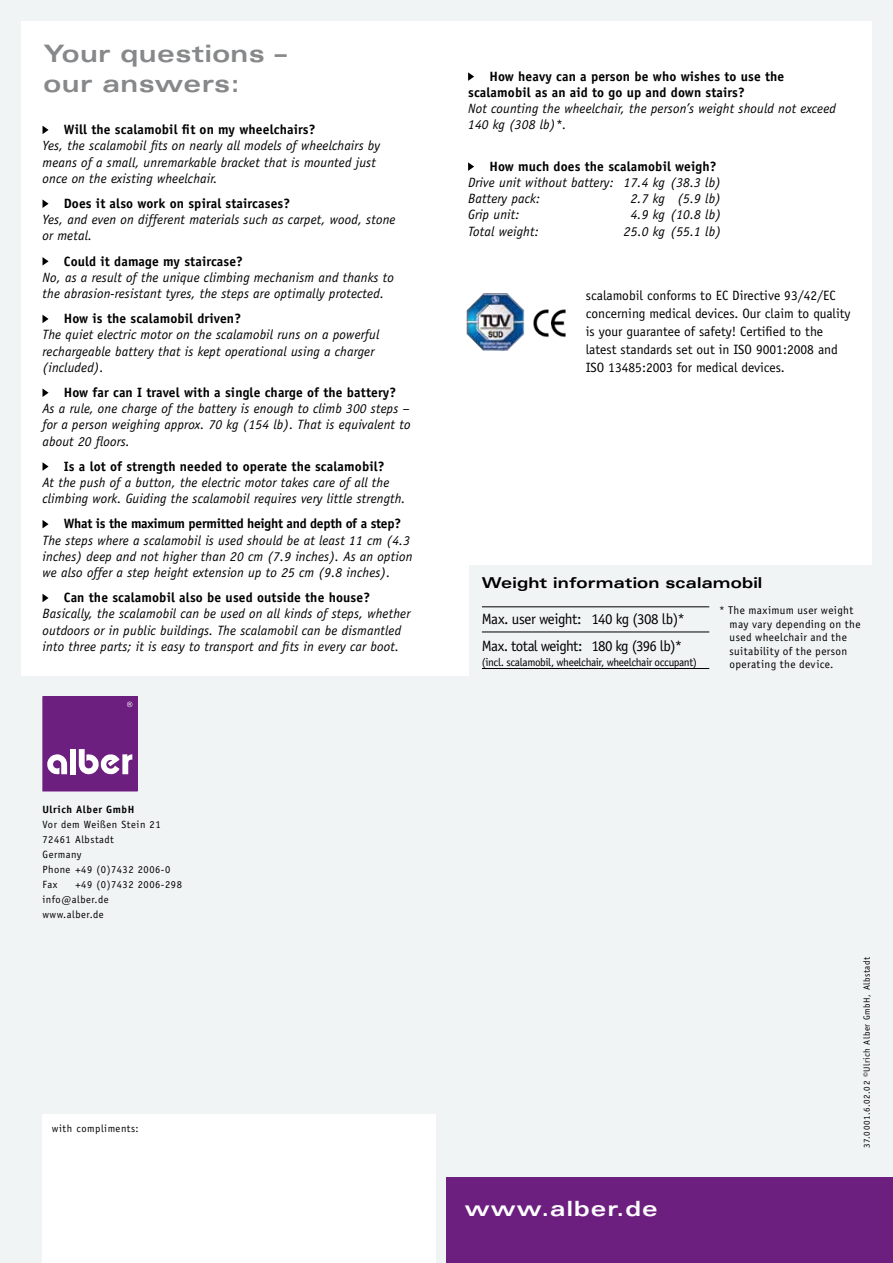
<style>
.page{position:relative;width:893px;height:1263px;background:#f1f4f5}
.page>*{position:absolute;margin:0;border:0;box-sizing:border-box;transform-origin:0 0}
.t1{font:700 expanded 24px/30px "Univers";letter-spacing:.02em;color:#87888a}
.t2{font:700 expanded 21px "Univers";letter-spacing:.05em;color:#fff}
.t3{font:15px/27px "Officina Sans";letter-spacing:-.04em;color:#000}
.t4{font:700 expanded 15px "Univers";letter-spacing:.01em;color:#000}
.t5{font:italic 13.5px/16.2px "Officina Sans";letter-spacing:.01em;color:#000}
.t6{font:700 13.5px/16.2px "Officina Sans";letter-spacing:.01em;color:#000}
.t7{font:13.5px/18px "Officina Sans";color:#000}
.t8{font:700 13.5px "Officina Sans";letter-spacing:-.02em;color:#000}
.t9{font:11.25px/13.5px "Officina Sans";letter-spacing:.025em;color:#000}
.t10{font:11.25px "Officina Sans";letter-spacing:-.03em;color:#000}
.t11{font:10.5px/15px "Officina Sans";letter-spacing:.05em;color:#000}
.t12{font:700 10.5px "Officina Sans";letter-spacing:.05em;color:#000}
.t13{font:9px "Officina Sans";letter-spacing:.05em;color:#000}
</style>
<div class="page">
<div style="left:21px;top:21px;width:851px;height:655px;background:#fff"></div>
<div style="left:446px;top:1178px;width:447px;height:85px;background:#6d1f80"></div>
<div style="left:43px;top:697px;width:94px;height:94px;background:#6d1f80"></div>
<div style="left:43px;top:696px;width:94px;height:95px;border:1px solid #6d1f80"></div>
<svg style="left:47px;top:754px;width:20px;height:20px"></svg>
<div style="left:70px;top:749px;width:6px;height:25px;background:#fff"></div>
<svg style="left:79px;top:749px;width:53px;height:25px"></svg>
<svg style="left:127px;top:702px;width:5px;height:5px"></svg>
<div style="left:42px;top:1114px;width:394px;height:149px;background:#fff"></div>
<div style="left:469px;top:566px;width:403px;height:112px;background:#f1f4f5"></div>
<img style="left:467px;top:293px;width:57px;height:58px">
<img style="left:534px;top:309px;width:32px;height:29px">
<svg style="left:43px;top:126px;width:6px;height:8px"></svg>
<svg style="left:43px;top:200px;width:6px;height:8px"></svg>
<svg style="left:43px;top:257px;width:6px;height:8px"></svg>
<svg style="left:43px;top:315px;width:6px;height:8px"></svg>
<svg style="left:43px;top:389px;width:6px;height:8px"></svg>
<svg style="left:43px;top:462px;width:6px;height:9px"></svg>
<svg style="left:43px;top:520px;width:6px;height:8px"></svg>
<svg style="left:43px;top:594px;width:6px;height:8px"></svg>
<svg style="left:468px;top:72px;width:6px;height:9px"></svg>
<svg style="left:468px;top:162px;width:6px;height:9px"></svg>
<hr style="left:482px;top:606px;width:227px;height:1px;background:#000">
<hr style="left:482px;top:632px;width:227px;height:1px;background:#000">
<hr style="left:482px;top:668px;width:227px;height:1px;background:#000">
<h1 class="t1" style="left:44px;top:38px;width:245px">Your questions – our answers:</h1>
<p class="t6" style="left:64px;top:121px;width:253px">Will the scalamobil fit on my wheelchairs?</p>
<p class="t5" style="left:43px;top:138px;width:339px">Yes, the scalamobil fits on nearly all models of wheelchairs by means of a small, unremarkable bracket that is mounted just once on the existing wheelchair.</p>
<p class="t6" style="left:64px;top:195px;width:228px">Does it also work on spiral staircases?</p>
<p class="t5" style="left:43px;top:212px;width:355px">Yes, and even on different materials such as carpet, wood, stone or metal.</p>
<p class="t6" style="left:64px;top:253px;width:181px">Could it damage my staircase?</p>
<p class="t5" style="left:43px;top:269px;width:353px">No, as a result of the unique climbing mechanism and thanks to the abrasion-resistant tyres, the steps are optimally protected.</p>
<p class="t6" style="left:64px;top:310px;width:179px">How is the scalamobil driven?</p>
<p class="t5" style="left:43px;top:327px;width:338px">The quiet electric motor on the scalamobil runs on a powerful rechargeable battery that is kept operational using a charger (included).</p>
<p class="t6" style="left:64px;top:384px;width:334px">How far can I travel with a single charge of the battery?</p>
<p class="t5" style="left:43px;top:401px;width:369px;text-align:justify">As a rule, one charge of the battery is enough to climb 300 steps – for a person weighing approx. 70 kg (154 lb). That is equivalent to about 20 floors.</p>
<p class="t6" style="left:64px;top:458px;width:322px">Is a lot of strength needed to operate the scalamobil?</p>
<p class="t5" style="left:43px;top:474px;width:365px">At the push of a button, the electric motor takes care of all the climbing work. Guiding the scalamobil requires very little strength.</p>
<p class="t8" style="left:64px;top:515px;width:339px">What is the maximum permitted height and depth of a step?</p>
<p class="t5" style="left:43px;top:532px;width:371px">The steps where a scalamobil is used should be at least 11 cm (4.3 inches) deep and not higher than 20 cm (7.9 inches). As an option we also offer a step height extension up to 25 cm (9.8 inches).</p>
<p class="t6" style="left:64px;top:589px;width:308px">Can the scalamobil also be used outside the house?</p>
<p class="t5" style="left:43px;top:606px;width:369px">Basically, the scalamobil can be used on all kinds of steps, whether outdoors or in public buildings. The scalamobil can be dismantled into three parts; it is easy to transport and fits in every car boot.</p>
<p class="t6" style="left:468px;top:68px;width:318px;text-indent:21px">How heavy can a person be who wishes to use the scalamobil as an aid to go up and down stairs?</p>
<p class="t5" style="left:468px;top:101px;width:369px">Not counting the wheelchair, the person’s weight should not exceed<br>140 kg (308 lb)*.</p>
<p class="t6" style="left:489px;top:158px;width:229px">How much does the scalamobil weigh?</p>
<p class="t5" style="left:468px;top:174px;width:254px">Drive unit without battery: 17.4 kg (38.3 lb)<br>Battery pack:</p>
<p class="t5" style="left:631px;top:191px;width:92px">2.7 kg (5.9 lb)</p>
<p class="t5" style="left:468px;top:207px;width:53px">Grip unit:</p>
<p class="t5" style="left:631px;top:207px;width:92px">4.9 kg (10.8 lb)</p>
<p class="t5" style="left:468px;top:223px;width:72px">Total weight:</p>
<p class="t5" style="left:624px;top:223px;width:99px">25.0 kg (55.1 lb)</p>
<p class="t7" style="left:586px;top:287px;width:266px">scalamobil conforms to EC Directive 93/42/EC concerning medical devices. Our claim to quality is your guarantee of safety! Certified to the latest standards set out in ISO 9001:2008 and ISO 13485:2003 for medical devices.</p>
<p class="t4" style="left:482px;top:574px;width:282px">Weight information scalamobil</p>
<p class="t3" style="left:482px;top:605px;width:205px">Max. user weight: 140 kg (308 lb)*<br>Max. total weight: 180 kg (396 lb)*</p>
<p class="t10" style="left:482px;top:656px;width:217px">(incl. scalamobil, wheelchair, wheelchair occupant)</p>
<p class="t9" style="left:730px;top:604px;width:132px;text-indent:-11px">* The maximum user weight may vary depending on the used wheelchair and the suitability of the person operating the device.</p>
<p class="t12" style="left:43px;top:803px;width:93px">Ulrich Alber GmbH</p>
<p class="t11" style="left:43px;top:817px;width:129px">Vor dem Weißen Stein 21<br>72461 Albstadt<br>Germany<br>Phone +49 (0)7432 2006-0<br>Fax</p>
<p class="t11" style="left:43px;top:877px;width:141px;text-indent:33px">+49 (0)7432 2006-298 info@alber.de<br>www.alber.de</p>
<p class="t11" style="left:52px;top:1121px;width:88px">with compliments:</p>
<h2 class="t2" style="left:465px;top:1197px;width:194px">www.alber.de</h2>
<p class="t13" style="left:862px;top:1148px;width:193px;rotate:-90deg">37.0001.6.02.02 ©Ulrich Alber GmbH, Albstadt</p>
</div>
